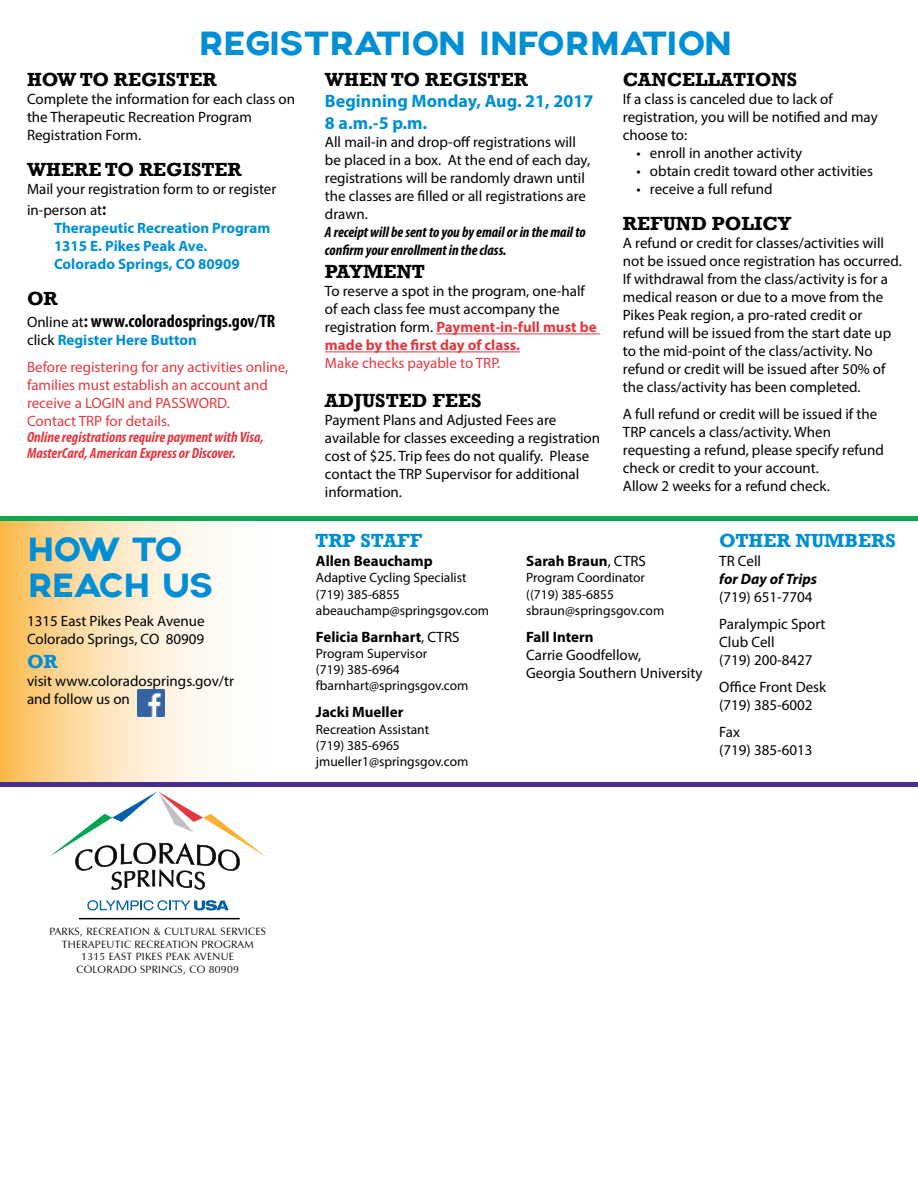
<style>
.page{position:relative;width:918px;height:1188px;background:#fff}
.page>*{position:absolute;margin:0;border:0;box-sizing:border-box;transform-origin:0 0}
.t1{font:36px/36px "Axis";letter-spacing:-.02em;color:#008fd5}
.t2{font:700 19.5px "Rockwell";color:#000}
.t3{font:700 19.5px "Rockwell";color:#008fd5}
.t4{font:700 18px/21.6px "Myriad Pro";color:#008fd5}
.t5{font:700 condensed 18px "Myriad Pro";color:#000}
.t6{font:15px/18px "Myriad Pro";color:#000}
.t7{font:15px/18px "Myriad Pro";color:#e43840}
.t8{font:italic 700 condensed 15px/16.5px "Myriad Pro";color:#e43840}
.t9{font:italic 700 condensed 15px/18px "Myriad Pro";color:#000}
.t10{font:700 15px "Myriad Pro";color:#000}
.t11{font:700 15px/18px "Myriad Pro";color:#008fd5}
.t12{font:italic 700 15px "Myriad Pro";color:#000}
.t13{font:13.5px/16.2px "Myriad Pro";color:#000}
.t14{font:10.5px/12.6px "Zapf Humanist 601 BT";letter-spacing:.03em;color:#000;text-align:center}
.s1{font-weight:700;font-stretch:condensed;font-size:18px}
.s2{font-weight:400;font-stretch:normal;font-size:15px}
.s3{color:#000}
.s4{font-weight:700;color:#008fd5}
.s5{font-weight:700;color:#e43840}
.s6{font-weight:400}
</style>
<div class="page">
<svg style="left:0;top:521px;width:212px;height:261px;background:#fce0b0"></svg>
<hr style="left:436px;top:334px;width:164px;height:1px;background:#e43840">
<hr style="left:325px;top:352px;width:195px;height:1px;background:#e43840">
<div style="left:0;top:782px;width:918px;height:5px;background:#472f92"></div>
<svg style="left:50px;top:791px;width:215px;height:99px"></svg>
<svg style="left:87px;top:900px;width:142px;height:11px"></svg>
<hr style="left:79px;top:918px;width:161px;height:1px;background:#000">
<hr style="left:0;top:517px;width:918px;height:4px;background:#0da54e">
<img style="left:138px;top:690px;width:27px;height:27px">
<h1 class="t1" style="left:198px;top:26px;width:535px">REGISTRATION INFORMATION</h1>
<h2 class="t2" style="left:27px;top:67px;width:191px">HOW TO REGISTER</h2>
<p class="t6" style="left:27px;top:90px;width:270px">Complete the information for each class on the Therapeutic Recreation Program<br>Registration Form.</p>
<h2 class="t2" style="left:27px;top:157px;width:216px">WHERE TO REGISTER</h2>
<p class="t6" style="left:27px;top:178px;width:251px;line-height:21.6px">Mail your registration form to or register in-person at<span class="s1">:</span></p>
<p class="t11" style="left:54px;top:219px;width:218px">Therapeutic Recreation Program<br>1315 E. Pikes Peak Ave.<br>Colorado Springs, CO 80909</p>
<h2 class="t2" style="left:27px;top:287px;width:32px">OR</h2>
<p class="t5" style="left:27px;top:310px;width:250px"><span class="s2">Online at</span>: www.coloradosprings.gov/TR</p>
<p class="t7" style="left:27px;top:326px;width:263px;line-height:27px"><span class="s3">click</span> <span class="s4">Register Here Button<br></span>Before registering for any activities online,</p>
<p class="t7" style="left:27px;top:376px;width:243px">families must establish an account and receive a LOGIN and PASSWORD.<br>Contact TRP for details.</p>
<p class="t8" style="left:27px;top:428px;width:238px">Online registrations require payment with Visa,<br>MasterCard, American Express or Discover.</p>
<h2 class="t2" style="left:325px;top:67px;width:205px">WHEN TO REGISTER</h2>
<p class="t4" style="left:325px;top:90px;width:270px">Beginning Monday, Aug. 21, 2017<br>8 a.m.-5 p.m.</p>
<p class="t6" style="left:325px;top:133px;width:267px">All mail-in and drop-off registrations will be placed in a box. At the end of each day, registrations will be randomly drawn until the classes are filled or all registrations are drawn.</p>
<p class="t9" style="left:325px;top:223px;width:262px">A receipt will be sent to you by email or in the mail to confirm your enrollment in the class.</p>
<h2 class="t2" style="left:325px;top:260px;width:102px">PAYMENT</h2>
<p class="t6" style="left:325px;top:282px;width:273px">To reserve a spot in the program, one-half of each class fee must accompany the registration form. <span class="s5">Payment-in-full must be made by the first day of class.</span></p>
<p class="t7" style="left:325px;top:354px;width:177px">Make checks payable to TRP.</p>
<h2 class="t2" style="left:325px;top:388px;width:158px">ADJUSTED FEES</h2>
<p class="t6" style="left:325px;top:411px;width:277px">Payment Plans and Adjusted Fees are available for classes exceeding a registration cost of $25. Trip fees do not qualify. Please contact the TRP Supervisor for additional information.</p>
<h2 class="t2" style="left:623px;top:67px;width:176px">CANCELLATIONS</h2>
<p class="t6" style="left:623px;top:90px;width:256px">If a class is canceled due to lack of registration, you will be notified and may choose to:</p>
<p class="t6" style="left:636px;top:144px;width:167px">• enroll in another activity</p>
<p class="t6" style="left:636px;top:162px;width:238px">• obtain credit toward other activities</p>
<p class="t6" style="left:636px;top:180px;width:138px">• receive a full refund</p>
<h2 class="t2" style="left:623px;top:211px;width:170px">REFUND POLICY</h2>
<p class="t6" style="left:623px;top:234px;width:280px">A refund or credit for classes/activities will not be issued once registration has occurred.<br>If withdrawal from the class/activity is for a medical reason or due to a move from the Pikes Peak region, a pro-rated credit or refund will be issued from the start date up to the mid-point of the class/activity. No refund or credit will be issued after 50% of the class/activity has been completed.</p>
<p class="t6" style="left:623px;top:405px;width:263px">A full refund or credit will be issued if the TRP cancels a class/activity. When requesting a refund, please specify refund check or credit to your account.<br>Allow 2 weeks for a refund check.</p>
<h1 class="t1" style="left:27px;top:532px;width:188px">HOW TO<br>REACH US</h1>
<h2 class="t3" style="left:315px;top:529px;width:109px">TRP STAFF</h2>
<p class="t10" style="left:316px;top:551px;width:118px">Allen Beauchamp</p>
<p class="t13" style="left:316px;top:570px;width:175px">Adaptive Cycling Specialist (719) 385-6855 abeauchamp@springsgov.com</p>
<p class="t10" style="left:316px;top:627px;width:145px">Felicia Barnhart<span class="s6">, CTRS</span></p>
<p class="t13" style="left:316px;top:645px;width:154px">Program Supervisor<br>(719) 385-6964 fbarnhart@springsgov.com</p>
<p class="t10" style="left:316px;top:703px;width:89px">Jacki Mueller</p>
<p class="t13" style="left:316px;top:721px;width:154px">Recreation Assistant<br>(719) 385-6965 jmueller1@springsgov.com</p>
<p class="t6" style="left:27px;top:612px;width:179px">1315 East Pikes Peak Avenue<br>Colorado Springs, CO 80909</p>
<h2 class="t3" style="left:27px;top:650px;width:32px">OR</h2>
<p class="t6" style="left:27px;top:672px;width:208px">visit www.coloradosprings.gov/tr and follow us on</p>
<p class="t10" style="left:526px;top:551px;width:121px">Sarah Braun<span class="s6">, CTRS</span></p>
<p class="t13" style="left:526px;top:570px;width:140px">Program Coordinator ((719) 385-6855 sbraun@springsgov.com</p>
<p class="t10" style="left:526px;top:627px;width:69px">Fall Intern</p>
<p class="t6" style="left:526px;top:646px;width:178px">Carrie Goodfellow,<br>Georgia Southern University</p>
<h2 class="t3" style="left:719px;top:529px;width:178px">OTHER NUMBERS</h2>
<p class="t6" style="left:719px;top:552px;width:43px">TR Cell</p>
<p class="t12" style="left:719px;top:569px;width:99px">for Day of Trips</p>
<p class="t6" style="left:719px;top:583px;width:108px;line-height:27px">(719) 651-7704<br>Paralympic Sport</p>
<p class="t6" style="left:719px;top:633px;width:95px">Club Cell<br>(719) 200-8427</p>
<p class="t6" style="left:719px;top:678px;width:108px">Office Front Desk (719) 385-6002</p>
<p class="t6" style="left:719px;top:723px;width:95px">Fax<br>(719) 385-6013</p>
<p class="t14" style="left:49px;top:925px;width:218px">PARKS, RECREATION &amp; CULTURAL SERVICES<br>THERAPEUTIC RECREATION PROGRAM<br>1315 EAST PIKES PEAK AVENUE<br>COLORADO SPRINGS, CO 80909</p>
</div>
